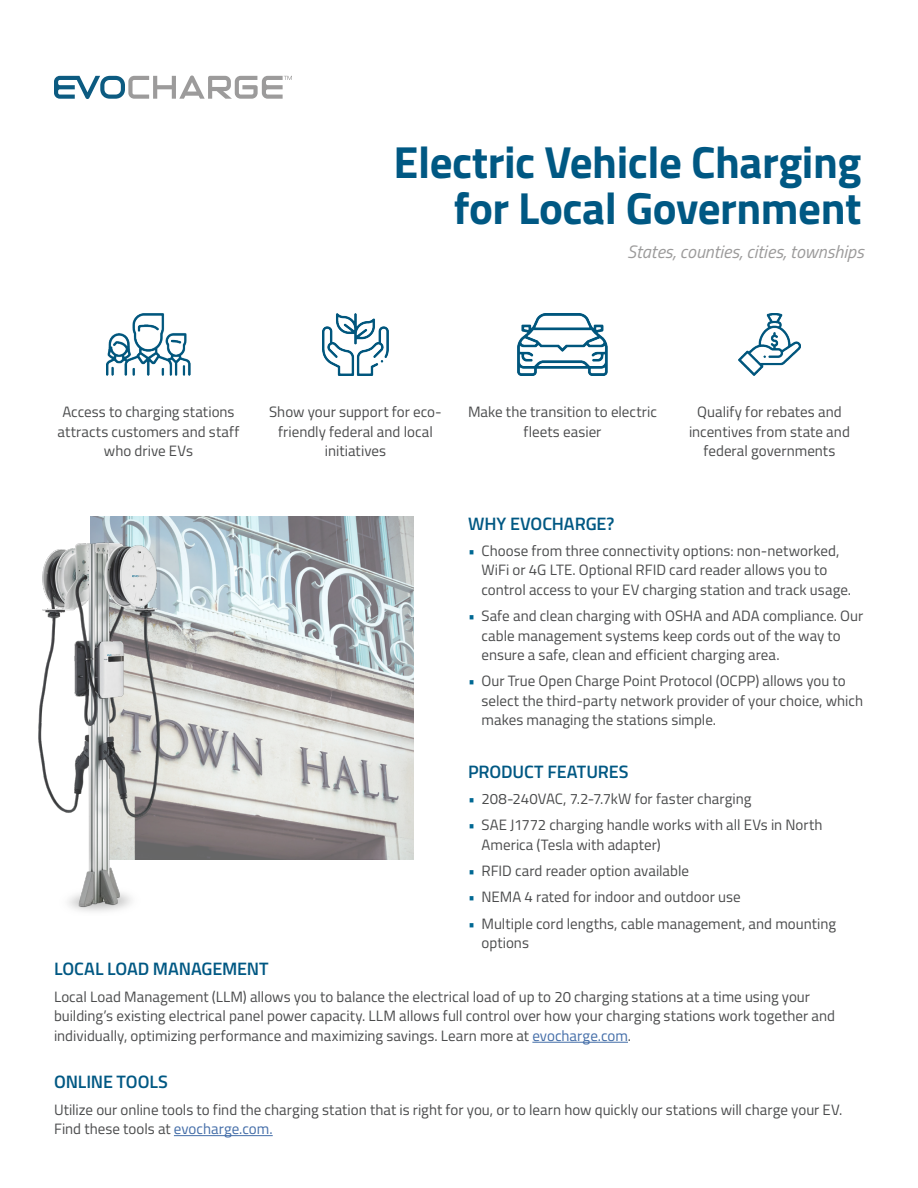
<style>
.page{position:relative;width:918px;height:1188px;background:#fff}
.page>*{position:absolute;margin:0;border:0;box-sizing:border-box;transform-origin:0 0}
.t1{font:700 45px/46.5px "Titillium";letter-spacing:-.01em;color:#005883;text-align:right}
.t2{font:600 18px "Titillium";letter-spacing:-.005em;color:#005883}
.t3{font:italic 18px "Titillium";color:#9c9b9b}
.t4{font:15px/19.5px "Titillium";color:#4b4c4d}
.s1{color:#006893}
.s2{color:#436da8}
</style>
<div class="page">
<svg style="left:54px;top:76px;width:238px;height:23px"></svg>
<img style="left:106px;top:313px;width:85px;height:63px">
<img style="left:322px;top:313px;width:67px;height:63px">
<img style="left:517px;top:313px;width:91px;height:63px">
<img style="left:738px;top:313px;width:63px;height:63px">
<img style="left:218px;top:516px;width:196px;height:344px">
<img style="left:38px;top:516px;width:180px;height:396px">
<hr style="left:532px;top:1042px;width:96px;height:1px;background:#436da8">
<hr style="left:174px;top:1135px;width:99px;height:1px;background:#436da8">
<p class="t1" style="left:394px;top:137px;width:469px">Electric Vehicle Charging for Local Government</p>
<p class="t3" style="left:627px;top:239px;width:238px">States, counties, cities, townships</p>
<p class="t4" style="left:58px;top:402px;width:183px;text-align:center">Access to charging stations attracts customers and staff who drive EVs</p>
<p class="t4" style="left:269px;top:402px;width:174px;text-align:center">Show your support for eco&shy;friendly federal and local initiatives</p>
<p class="t4" style="left:468px;top:402px;width:191px;text-align:center">Make the transition to electric fleets easier</p>
<p class="t4" style="left:689px;top:402px;width:162px;text-align:center">Qualify for rebates and incentives from state and federal governments</p>
<p class="t2" style="left:468px;top:510px;width:148px">WHY EVOCHARGE?</p>
<p class="t4" style="left:482px;top:540px;width:371px;text-indent:-14px"><span class="s1">•</span> Choose from three connectivity options: non-networked,<br>WiFi or 4G LTE. Optional RFID card reader allows you to control access to your EV charging station and track usage.</p>
<p class="t4" style="left:482px;top:605px;width:383px;text-indent:-14px"><span class="s1">•</span> Safe and clean charging with OSHA and ADA compliance. Our cable management systems keep cords out of the way to ensure a safe, clean and efficient charging area.</p>
<p class="t4" style="left:482px;top:671px;width:383px;text-indent:-14px"><span class="s1">•</span> Our True Open Charge Point Protocol (OCPP) allows you to select the third-party network provider of your choice, which makes managing the stations simple.</p>
<p class="t2" style="left:468px;top:758px;width:162px">PRODUCT FEATURES</p>
<p class="t4" style="left:468px;top:788px;width:285px"><span class="s1">•</span> 208-240VAC, 7.2-7.7kW for faster charging</p>
<p class="t4" style="left:482px;top:815px;width:343px;text-indent:-14px"><span class="s1">•</span> SAE J1772 charging handle works with all EVs in North<br>America (Tesla with adapter)</p>
<p class="t4" style="left:468px;top:860px;width:223px"><span class="s1">•</span> RFID card reader option available</p>
<p class="t4" style="left:468px;top:887px;width:274px"><span class="s1">•</span> NEMA 4 rated for indoor and outdoor use</p>
<p class="t4" style="left:482px;top:913px;width:356px;text-indent:-14px"><span class="s1">•</span> Multiple cord lengths, cable management, and mounting options</p>
<p class="t2" style="left:54px;top:956px;width:216px">LOCAL LOAD MANAGEMENT</p>
<p class="t4" style="left:54px;top:986px;width:783px">Local Load Management (LLM) allows you to balance the electrical load of up to 20 charging stations at a time using your building’s existing electrical panel power capacity. LLM allows full control over how your charging stations work together and individually, optimizing performance and maximizing savings. Learn more at <span class="s2">evocharge.com</span>.</p>
<p class="t2" style="left:54px;top:1068px;width:115px">ONLINE TOOLS</p>
<p class="t4" style="left:54px;top:1099px;width:790px">Utilize our online tools to find the charging station that is right for you, or to learn how quickly our stations will charge your EV.<br>Find these tools at <span class="s2">evocharge.com.</span></p>
</div>
